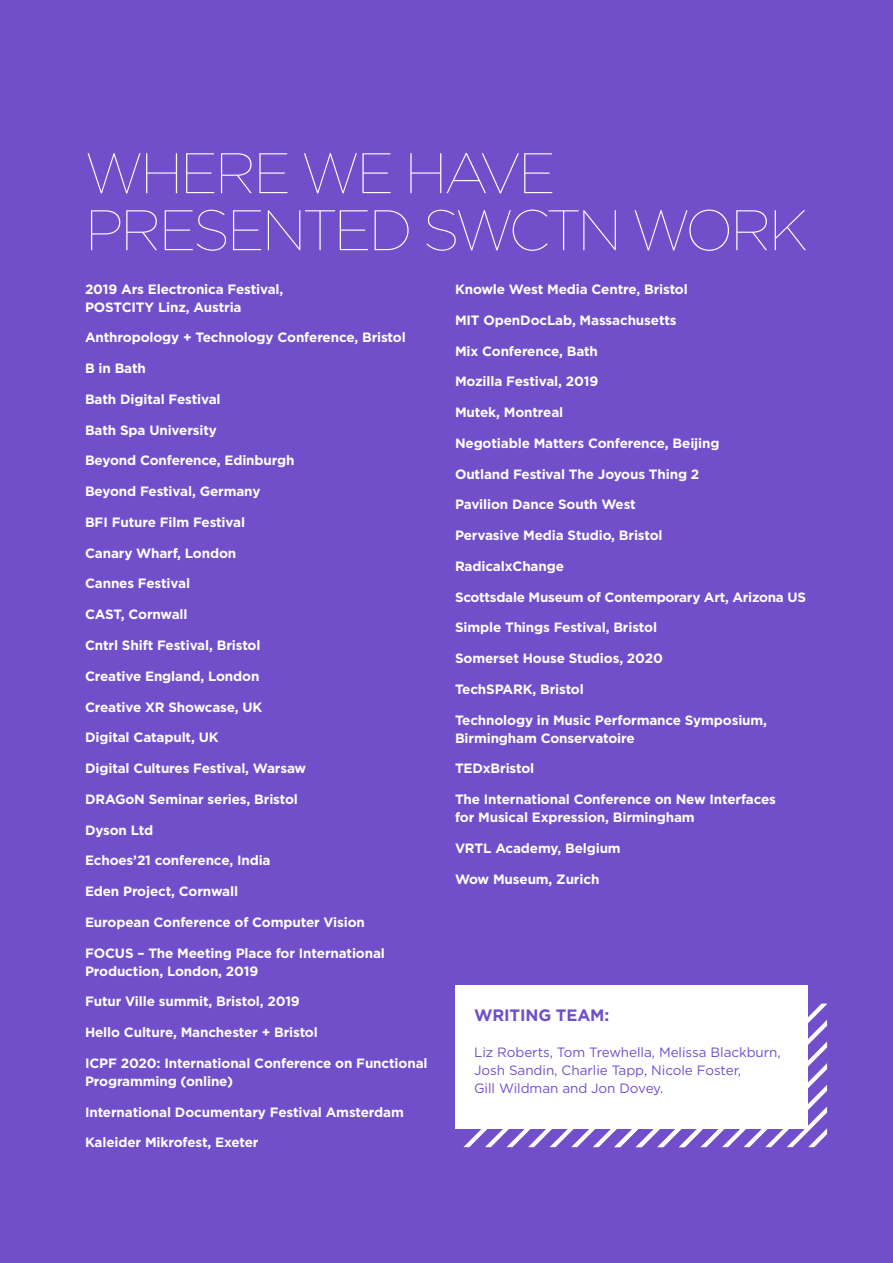
<style>
.page{position:relative;width:893px;height:1263px;background:#714fcb}
.page>*{position:absolute;margin:0;border:0;box-sizing:border-box;transform-origin:0 0}
.t1{font:100 57px/57px "Gotham";letter-spacing:-.05em;color:#fff}
.OLD{font:700 16.5px "Gotham";letter-spacing:-.01em;color:#714fcb}
.Intro_text{font:700 13.5px/18px "Gotham";letter-spacing:-.01em;color:#fff}
.OLD-2{font:13.5px/18px "Gotham";letter-spacing:-.005em;color:#714fcb}
</style>
<div class="page">
<svg style="left:463px;top:1003px;width:364px;height:144px"></svg>
<div style="left:455px;top:985px;width:353px;height:144px;background:#fff"></div>
<p class="t1" style="left:85px;top:143px;width:724px">WHERE WE HAVE<br>PRESENTED SWCTN WORK</p>
<p class="Intro_text" style="left:85px;top:280px;width:200px">2019 Ars Electronica Festival,<br>POSTCITY Linz, Austria</p>
<p class="Intro_text" style="left:85px;top:329px;width:322px">Anthropology + Technology Conference, Bristol</p>
<p class="Intro_text" style="left:85px;top:359px;width:62px">B in Bath</p>
<p class="Intro_text" style="left:85px;top:390px;width:137px">Bath Digital Festival</p>
<p class="Intro_text" style="left:85px;top:421px;width:133px">Bath Spa University</p>
<p class="Intro_text" style="left:85px;top:452px;width:211px">Beyond Conference, Edinburgh</p>
<p class="Intro_text" style="left:85px;top:482px;width:177px">Beyond Festival, Germany</p>
<p class="Intro_text" style="left:85px;top:513px;width:162px">BFI Future Film Festival</p>
<p class="Intro_text" style="left:85px;top:544px;width:153px">Canary Wharf, London</p>
<p class="Intro_text" style="left:85px;top:575px;width:107px">Cannes Festival</p>
<p class="Intro_text" style="left:85px;top:605px;width:104px">CAST, Cornwall</p>
<p class="Intro_text" style="left:85px;top:636px;width:177px">Cntrl Shift Festival, Bristol</p>
<p class="Intro_text" style="left:85px;top:667px;width:176px">Creative England, London</p>
<p class="Intro_text" style="left:85px;top:698px;width:179px">Creative XR Showcase, UK</p>
<p class="Intro_text" style="left:85px;top:728px;width:135px">Digital Catapult, UK</p>
<p class="Intro_text" style="left:85px;top:759px;width:223px">Digital Cultures Festival, Warsaw</p>
<p class="Intro_text" style="left:85px;top:790px;width:214px">DRAGoN Seminar series, Bristol</p>
<p class="Intro_text" style="left:85px;top:821px;width:70px">Dyson Ltd</p>
<p class="Intro_text" style="left:85px;top:851px;width:187px">Echoes’21 conference, India</p>
<p class="Intro_text" style="left:85px;top:882px;width:155px">Eden Project, Cornwall</p>
<p class="Intro_text" style="left:85px;top:913px;width:282px">European Conference of Computer Vision</p>
<p class="Intro_text" style="left:85px;top:944px;width:301px">FOCUS – The Meeting Place for International<br>Production, London, 2019</p>
<p class="Intro_text" style="left:85px;top:992px;width:216px">Futur Ville summit, Bristol, 2019</p>
<p class="Intro_text" style="left:85px;top:1023px;width:234px">Hello Culture, Manchester + Bristol</p>
<p class="Intro_text" style="left:85px;top:1054px;width:344px">ICPF 2020: International Conference on Functional<br>Programming (online)</p>
<p class="Intro_text" style="left:85px;top:1103px;width:320px">International Documentary Festival Amsterdam</p>
<p class="Intro_text" style="left:85px;top:1133px;width:175px">Kaleider Mikrofest, Exeter</p>
<p class="Intro_text" style="left:455px;top:280px;width:234px">Knowle West Media Centre, Bristol</p>
<p class="Intro_text" style="left:455px;top:311px;width:223px">MIT OpenDocLab, Massachusetts</p>
<p class="Intro_text" style="left:455px;top:342px;width:145px">Mix Conference, Bath</p>
<p class="Intro_text" style="left:455px;top:372px;width:145px">Mozilla Festival, 2019</p>
<p class="Intro_text" style="left:455px;top:403px;width:110px">Mutek, Montreal</p>
<p class="Intro_text" style="left:455px;top:434px;width:266px">Negotiable Matters Conference, Beijing</p>
<p class="Intro_text" style="left:455px;top:465px;width:246px">Outland Festival The Joyous Thing 2</p>
<p class="Intro_text" style="left:455px;top:495px;width:182px">Pavilion Dance South West</p>
<p class="Intro_text" style="left:455px;top:526px;width:209px">Pervasive Media Studio, Bristol</p>
<p class="Intro_text" style="left:455px;top:557px;width:111px">RadicalxChange</p>
<p class="Intro_text" style="left:455px;top:588px;width:353px">Scottsdale Museum of Contemporary Art, Arizona US</p>
<p class="Intro_text" style="left:455px;top:618px;width:204px">Simple Things Festival, Bristol</p>
<p class="Intro_text" style="left:455px;top:649px;width:209px">Somerset House Studios, 2020</p>
<p class="Intro_text" style="left:455px;top:680px;width:130px">TechSPARK, Bristol</p>
<p class="Intro_text" style="left:455px;top:711px;width:314px">Technology in Music Performance Symposium,<br>Birmingham Conservatoire</p>
<p class="Intro_text" style="left:455px;top:759px;width:81px">TEDxBristol</p>
<p class="Intro_text" style="left:455px;top:790px;width:323px">The International Conference on New Interfaces for Musical Expression, Birmingham</p>
<p class="Intro_text" style="left:455px;top:839px;width:167px">VRTL Academy, Belgium</p>
<p class="Intro_text" style="left:455px;top:870px;width:146px">Wow Museum, Zurich</p>
<p class="OLD" style="left:474px;top:1004px;width:137px">WRITING TEAM:</p>
<p class="OLD-2" style="left:474px;top:1043px;width:308px">Liz Roberts, Tom Trewhella, Melissa Blackburn,<br>Josh Sandin, Charlie Tapp, Nicole Foster,<br>Gill Wildman and Jon Dovey.</p>
</div>
